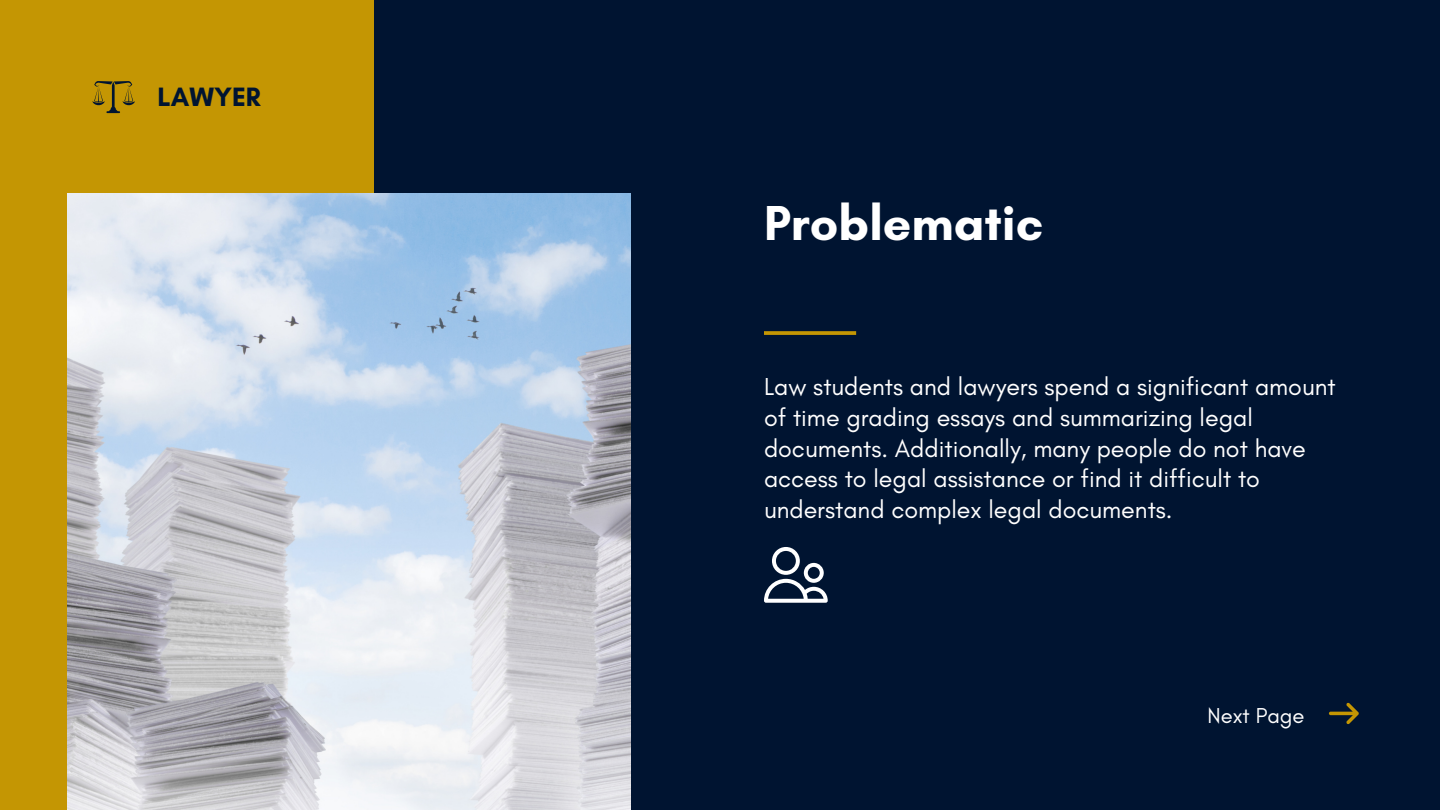
<style>
.page{position:relative;width:1440px;height:810px;background:#001431}
.page>*{position:absolute;margin:0;border:0;box-sizing:border-box;transform-origin:0 0}
.t1{font:700 50px "Glacial Indifference";color:#fff}
.t2{font:700 27px "Glacial Indifference";color:#001431}
.t3{font:25px/30.8px "Glacial Indifference";color:#fff}
.t4{font:22px "Glacial Indifference";color:#fff}
</style>
<div class="page">
<div style="left:0;top:0;width:374px;height:810px;background:#c49603"></div>
<svg style="left:92px;top:81px;width:43px;height:32px"></svg>
<img style="left:68px;top:193px;width:563px;height:617px">
<svg style="left:1329px;top:703px;width:30px;height:21px"></svg>
<svg style="left:764px;top:331px;width:92px;height:4px"></svg>
<svg style="left:764px;top:547px;width:64px;height:56px"></svg>
<p class="t2" style="left:158px;top:80px;width:105px">LAWYER</p>
<p class="t1" style="left:764px;top:192px;width:281px">Problematic</p>
<p class="t3" style="left:764px;top:371px;width:573px">Law students and lawyers spend a significant amount of time grading essays and summarizing legal documents. Additionally, many people do not have access to legal assistance or find it difficult to understand complex legal documents.</p>
<p class="t4" style="left:1208px;top:702px;width:99px">Next Page</p>
</div>
